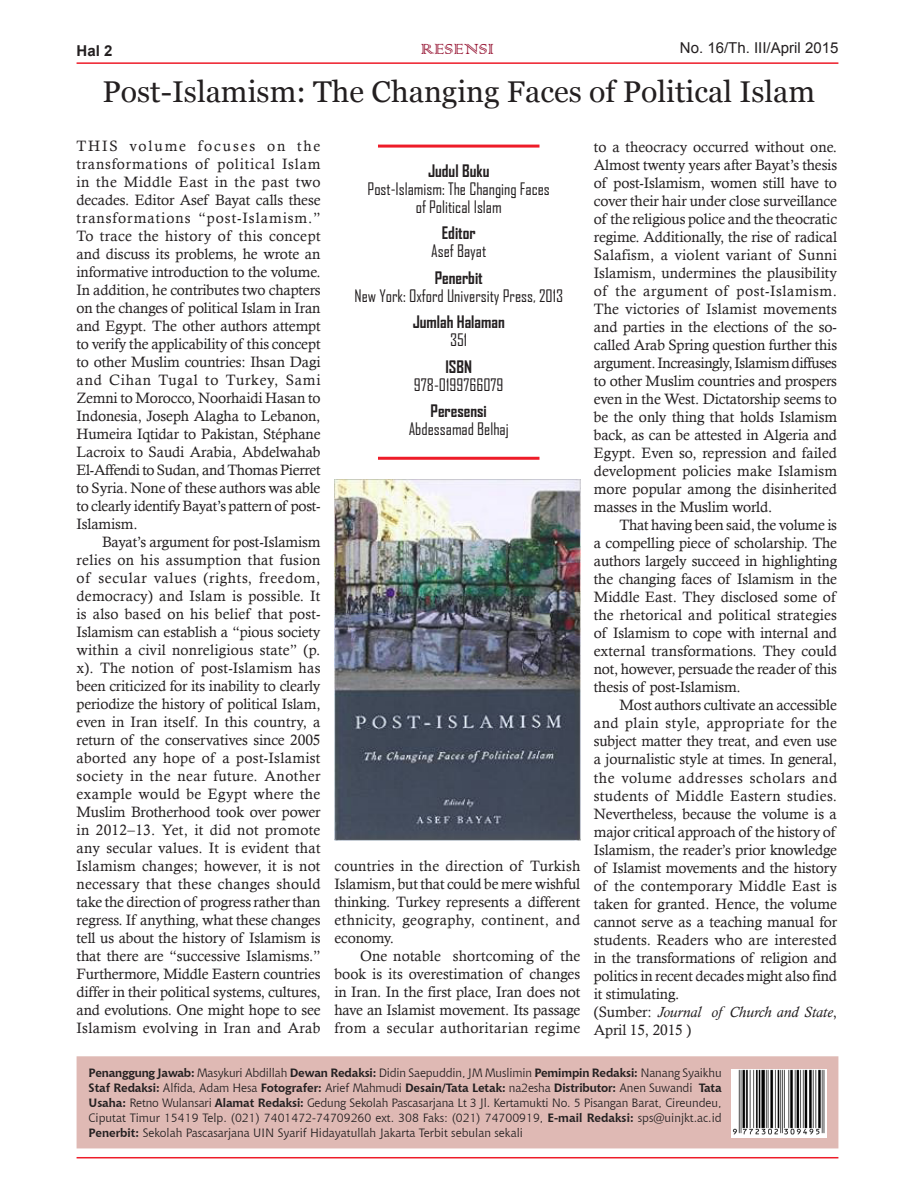
<style>
.page{position:relative;width:915px;height:1191px;background:#fff}
.page>*{position:absolute;margin:0;border:0;box-sizing:border-box;transform-origin:0 0}
.textisi{font:30px "Georgia";color:#231f20}
.t1{font:19.5px "Colonna";color:#971634}
.t2{font:16.5px "Agency FB";color:#231f20}
.t3{font:700 16.5px "Agency FB";color:#231f20}
.Text_Isi{font:15px/18px "Calisto";letter-spacing:-.01em;color:#231f20;text-align:justify}
.Text_Isi-2{font:italic 15px/18px "Calisto";letter-spacing:-.005em;color:#231f20}
.t4{font:15px "Arial";color:#231f20}
.t5{font:700 15px "Arial";color:#231f20}
.t6{font:12px/15px "Chianti BT";color:#231f20;text-align:justify}
.s1{font-style:normal}
.s2{font-weight:700}
</style>
<div class="page">
<div style="left:76px;top:1056px;width:762px;height:92px;background:#dfb9b4;border:2px solid #dfb9b4"></div>
<hr style="left:76px;top:62px;width:762px;height:2px;background:#ee1c28">
<hr style="left:76px;top:1157px;width:762px;height:1px;background:#ee1c28">
<img style="left:731px;top:1069px;width:94px;height:68px">
<hr style="left:378px;top:145px;width:161px;height:3px;background:#ee1c28">
<hr style="left:378px;top:457px;width:161px;height:3px;background:#ee1c28">
<img style="left:334px;top:479px;width:246px;height:362px">
<p class="t5" style="left:76px;top:41px;width:37px">Hal 2</p>
<p class="t4" style="left:679px;top:38px;width:160px">No. 16/Th. III/April 2015</p>
<h1 class="t1" style="left:420px;top:36px;width:75px">RESENSI</h1>
<p class="textisi" style="left:102px;top:75px;width:714px">Post-Islamism: The Changing Faces of Political Islam</p>
<p class="Text_Isi" style="left:76px;top:136px;width:245px">THIS volume focuses on the transformations of political Islam in the Middle East in the past two decades. Editor Asef Bayat calls these transformations “post-Islamism.” To trace the history of this concept and discuss its problems, he wrote an informative introduction to the volume.<br>In addition, he contributes two chapters on the changes of political Islam in Iran and Egypt. The other authors attempt to verify the applicability of this concept to other Muslim countries: Ihsan Dagi and Cihan Tugal to Turkey, Sami Zemni to Morocco, Noorhaidi Hasan to Indonesia, Joseph Alagha to Lebanon, Humeira Iqtidar to Pakistan, Stéphane Lacroix to Saudi Arabia, Abdelwahab El-Affendi to Sudan, and Thomas Pierret to Syria. None of these authors was able to clearly identify Bayat’s pattern of post-Islamism.</p>
<p class="Text_Isi" style="left:76px;top:532px;width:245px;text-indent:26px">Bayat’s argument for post-Islamism relies on his assumption that fusion of secular values (rights, freedom, democracy) and Islam is possible. It is also based on his belief that post-Islamism can establish a “pious society within a civil nonreligious state” (p. x). The notion of post-Islamism has been criticized for its inability to clearly periodize the history of political Islam, even in Iran itself. In this country, a return of the conservatives since 2005 aborted any hope of a post-Islamist society in the near future. Another example would be Egypt where the Muslim Brotherhood took over power in 2012–13. Yet, it did not promote any secular values. It is evident that Islamism changes; however, it is not necessary that these changes should take the direction of progress rather than regress. If anything, what these changes tell us about the history of Islamism is that there are “successive Islamisms.” Furthermore, Middle Eastern countries differ in their political systems, cultures, and evolutions. One might hope to see Islamism evolving in Iran and Arab</p>
<p class="Text_Isi" style="left:593px;top:138px;width:245px">to a theocracy occurred without one.<br>Almost twenty years after Bayat’s thesis of post-Islamism, women still have to cover their hair under close surveillance of the religious police and the theocratic regime. Additionally, the rise of radical Salafism, a violent variant of Sunni Islamism, undermines the plausibility of the argument of post-Islamism.<br>The victories of Islamist movements and parties in the elections of the so&shy;called Arab Spring question further this argument. Increasingly, Islamism diffuses to other Muslim countries and prospers even in the West. Dictatorship seems to be the only thing that holds Islamism back, as can be attested in Algeria and Egypt. Even so, repression and failed development policies make Islamism more popular among the disinherited masses in the Muslim world.</p>
<p class="Text_Isi" style="left:593px;top:516px;width:245px;text-indent:26px">That having been said, the volume is a compelling piece of scholarship. The authors largely succeed in highlighting the changing faces of Islamism in the Middle East. They disclosed some of the rhetorical and political strategies of Islamism to cope with internal and external transformations. They could not, however, persuade the reader of this thesis of post-Islamism.</p>
<p class="Text_Isi" style="left:593px;top:696px;width:245px;text-indent:26px">Most authors cultivate an accessible and plain style, appropriate for the subject matter they treat, and even use a journalistic style at times. In general, the volume addresses scholars and students of Middle Eastern studies.<br>Nevertheless, because the volume is a major critical approach of the history of Islamism, the reader’s prior knowledge of Islamist movements and the history of the contemporary Middle East is taken for granted. Hence, the volume cannot serve as a teaching manual for students. Readers who are interested in the transformations of religion and politics in recent decades might also find it stimulating.</p>
<p class="Text_Isi-2" style="left:593px;top:1002px;width:245px"><span class="s1">(Sumber:</span> Journal of Church and State<span class="s1">,<br>April 15, 2015 )</span></p>
<p class="t3" style="left:428px;top:160px;width:63px">Judul Buku</p>
<p class="t2" style="left:367px;top:178px;width:184px">Post-Islamism: The Changing Faces</p>
<p class="t2" style="left:415px;top:196px;width:87px">of Political Islam</p>
<p class="t3" style="left:441px;top:223px;width:35px">Editor</p>
<p class="t2" style="left:431px;top:241px;width:57px">Asef Bayat</p>
<p class="t3" style="left:434px;top:267px;width:50px">Penerbit</p>
<p class="t2" style="left:354px;top:285px;width:210px">New York: Oxford University Press, 2013</p>
<p class="t3" style="left:412px;top:312px;width:93px">Jumlah Halaman</p>
<p class="t2" style="left:450px;top:330px;width:19px">351</p>
<p class="t3" style="left:445px;top:356px;width:28px">ISBN</p>
<p class="t2" style="left:414px;top:374px;width:91px">978-0199766079</p>
<p class="t3" style="left:430px;top:401px;width:58px">Peresensi</p>
<p class="t2" style="left:408px;top:419px;width:101px">Abdessamad Belhaj</p>
<p class="Text_Isi" style="left:334px;top:857px;width:247px">countries in the direction of Turkish Islamism, but that could be mere wishful thinking. Turkey represents a different ethnicity, geography, continent, and economy.</p>
<p class="Text_Isi" style="left:334px;top:947px;width:247px;text-indent:26px">One notable shortcoming of the book is its overestimation of changes in Iran. In the first place, Iran does not have an Islamist movement. Its passage from a secular authoritarian regime</p>
<p class="t6" style="left:89px;top:1064px;width:634px"><span class="s2">Penanggung Jawab:</span> Masykuri Abdillah <span class="s2">Dewan Redaksi:</span> Didin Saepuddin, JM Muslimin <span class="s2">Pemimpin Redaksi:</span> Nanang Syaikhu <span class="s2">Staf Redaksi:</span> Alfida, Adam Hesa <span class="s2">Fotografer:</span> Arief Mahmudi <span class="s2">Desain/Tata Letak:</span> na2esha <span class="s2">Distributor:</span> Anen Suwandi <span class="s2">Tata Usaha:</span> Retno Wulansari <span class="s2">Alamat Redaksi:</span> Gedung Sekolah Pascasarjana Lt 3 Jl. Kertamukti No. 5 Pisangan Barat, Cireundeu, Ciputat Timur 15419 Telp. (021) 7401472-74709260 ext. 308 Faks: (021) 74700919, <span class="s2">E-mail Redaksi:</span> sps@uinjkt.ac.id <span class="s2">Penerbit:</span> Sekolah Pascasarjana UIN Syarif Hidayatullah Jakarta Terbit sebulan sekali</p>
</div>
